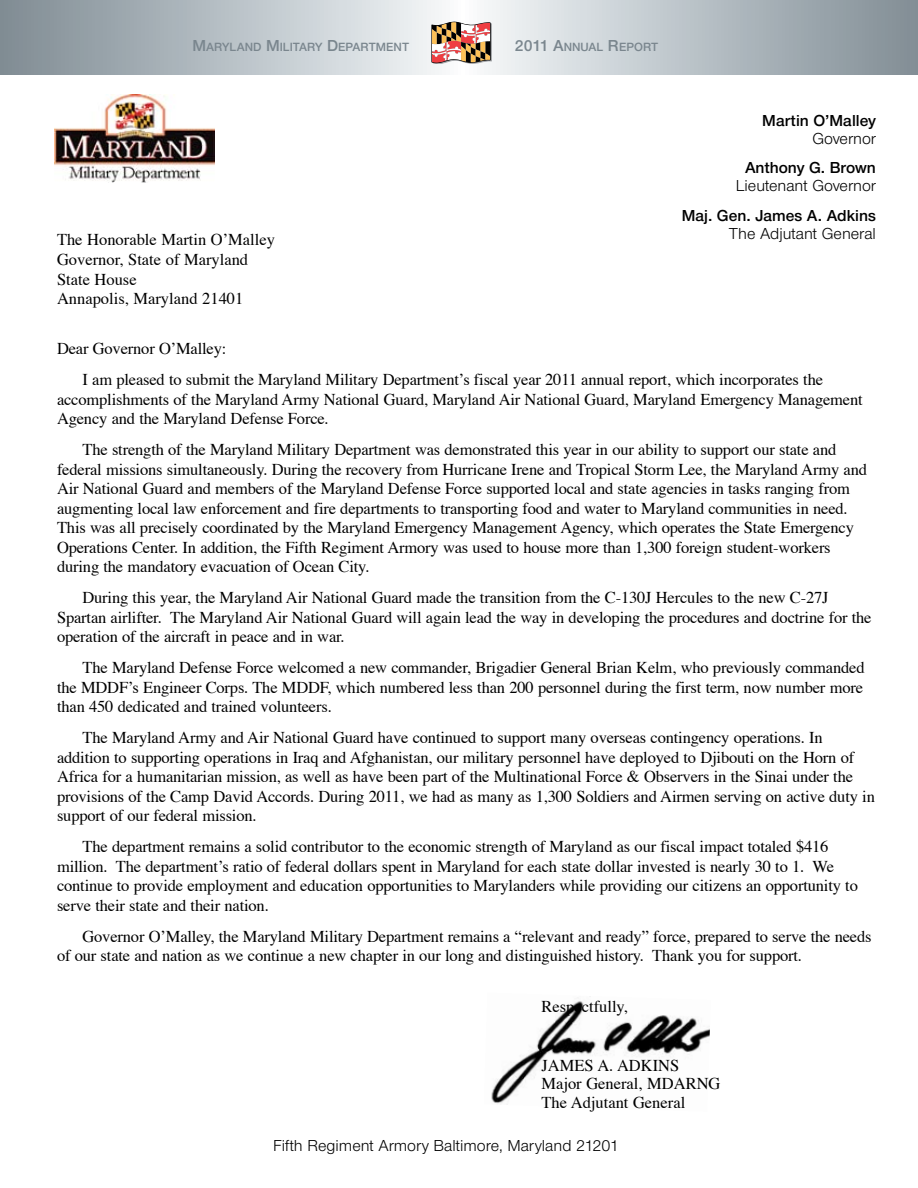
<style>
.page{position:relative;width:918px;height:1188px;background:#fff}
.page>*{position:absolute;margin:0;border:0;box-sizing:border-box;transform-origin:0 0}
.t1{font:16.5px/19.5px "Times";letter-spacing:-.01em;color:#000}
.t2{font:16.5px "Nimbus Sans Novus T";color:#000}
.t3{font:600 16.5px "Nimbus Sans Novus T";color:#000}
.t4{font:600 12.3px "Nimbus Sans Novus T";color:#7a868e}
.s1{font-size:16.5px}
</style>
<div class="page">
<svg style="left:0;top:0;width:918px;height:74px;background:#b8c0c5"></svg>
<svg style="left:431px;top:22px;width:61px;height:42px"></svg>
<img style="left:54px;top:94px;width:161px;height:89px">
<img style="left:491px;top:996px;width:219px;height:109px">
<p class="t4" style="left:192px;top:40px;width:218px"><span class="s1">M</span>ARYLAND <span class="s1">M</span>ILITARY <span class="s1">D</span>EPARTMENT</p>
<p class="t4" style="left:515px;top:40px;width:145px"><span class="s1">2011 A</span>NNUAL <span class="s1">R</span>EPORT</p>
<p class="t3" style="left:762px;top:110px;width:115px">Martin O’Malley</p>
<p class="t2" style="left:812px;top:129px;width:65px">Governor</p>
<p class="t3" style="left:745px;top:158px;width:132px">Anthony G. Brown</p>
<p class="t2" style="left:736px;top:176px;width:142px">Lieutenant Governor</p>
<p class="t3" style="left:682px;top:205px;width:196px">Maj. Gen. James A. Adkins</p>
<p class="t2" style="left:729px;top:224px;width:149px">The Adjutant General</p>
<p class="t1" style="left:57px;top:229px;width:219px">The Honorable Martin O’Malley<br>Governor, State of Maryland<br>State House<br>Annapolis, Maryland 21401</p>
<p class="t1" style="left:82px;top:332px;width:742px;line-height:30.9px;text-indent:-25px">Dear Governor O’Malley:<br>I am pleased to submit the Maryland Military Department’s fiscal year 2011 annual report, which incorporates the</p>
<p class="t1" style="left:57px;top:388px;width:807px">accomplishments of the Maryland Army National Guard, Maryland Air National Guard, Maryland Emergency Management<br>Agency and the Maryland Defense Force.</p>
<p class="t1" style="left:57px;top:439px;width:812px;text-indent:25px">The strength of the Maryland Military Department was demonstrated this year in our ability to support our state and federal missions simultaneously. During the recovery from Hurricane Irene and Tropical Storm Lee, the Maryland Army and Air National Guard and members of the Maryland Defense Force supported local and state agencies in tasks ranging from augmenting local law enforcement and fire departments to transporting food and water to Maryland communities in need.<br>This was all precisely coordinated by the Maryland Emergency Management Agency, which operates the State Emergency Operations Center. In addition, the Fifth Regiment Armory was used to house more than 1,300 foreign student-workers during the mandatory evacuation of Ocean City.</p>
<p class="t1" style="left:57px;top:587px;width:816px;text-indent:25px">During this year, the Maryland Air National Guard made the transition from the C-130J Hercules to the new C-27J<br>Spartan airlifter. The Maryland Air National Guard will again lead the way in developing the procedures and doctrine for the operation of the aircraft in peace and in war.</p>
<p class="t1" style="left:57px;top:657px;width:809px;text-align:justify;text-indent:25px">The Maryland Defense Force welcomed a new commander, Brigadier General Brian Kelm, who previously commanded the MDDF’s Engineer Corps. The MDDF, which numbered less than 200 personnel during the first term, now number more than 450 dedicated and trained volunteers.</p>
<p class="t1" style="left:57px;top:727px;width:819px;text-indent:25px">The Maryland Army and Air National Guard have continued to support many overseas contingency operations. In addition to supporting operations in Iraq and Afghanistan, our military personnel have deployed to Djibouti on the Horn of Africa for a humanitarian mission, as well as have been part of the Multinational Force &amp; Observers in the Sinai under the provisions of the Camp David Accords. During 2011, we had as many as 1,300 Soldiers and Airmen serving on active duty in support of our federal mission.</p>
<p class="t1" style="left:57px;top:836px;width:802px;text-indent:25px">The department remains a solid contributor to the economic strength of Maryland as our fiscal impact totaled $416 million. The department’s ratio of federal dollars spent in Maryland for each state dollar invested is nearly 30 to 1. We continue to provide employment and education opportunities to Marylanders while providing our citizens an opportunity to serve their state and their nation.</p>
<p class="t1" style="left:57px;top:925px;width:816px;text-indent:25px">Governor O’Malley, the Maryland Military Department remains a “relevant and ready” force, prepared to serve the needs of our state and nation as we continue a new chapter in our long and distinguished history. Thank you for support.</p>
<p class="t1" style="left:541px;top:995px;width:88px">Respectfully,</p>
<p class="t1" style="left:541px;top:1054px;width:19px">James</p>
<p class="t1" style="left:541px;top:1054px;width:181px;line-height:18.9px;text-indent:56px">A. Adkins<br>Major General, MDARNG<br>The Adjutant General</p>
<p class="t2" style="left:273px;top:1136px;width:347px">Fifth Regiment Armory Baltimore, Maryland 21201</p>
</div>
